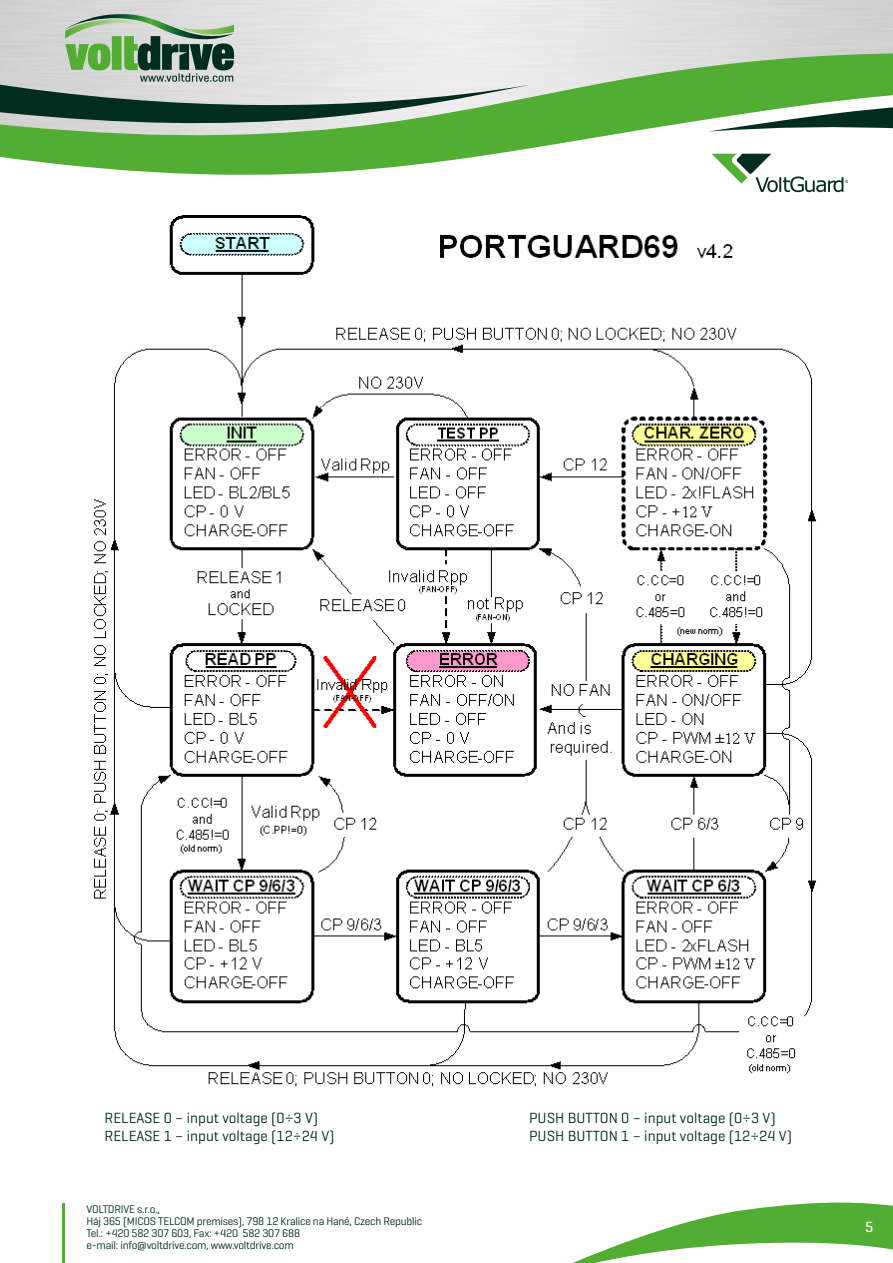
<style>
.page{position:relative;width:893px;height:1263px;background:#fff}
.page>*{position:absolute;margin:0;border:0;box-sizing:border-box;transform-origin:0 0}
.t1{font:15px "Geogrotesque";color:#002d1d}
.t2{font:500 15px "Geogrotesque";color:#fff}
.t3{font:11.25px/12px "Geogrotesque";letter-spacing:-.02em;color:#002d1d}
</style>
<div class="page">
<svg style="left:0;top:53px;width:893px;height:122px;fill:#52ae32"></svg>
<svg style="left:0;top:14px;width:530px;height:113px;background:#aebeb1"></svg>
<hr style="left:63px;top:1204px;width:2px;height:59px;background:#52ae32">
<svg style="left:573px;top:1202px;width:320px;height:61px"></svg>
<img style="left:94px;top:215px;width:722px;height:872px">
<svg style="left:711px;top:154px;width:137px;height:38px"></svg>
<h1 class="t1" style="left:105px;top:1109px;width:215px">RELEASE 0 – input voltage (0÷3 V)</h1>
<h1 class="t1" style="left:529px;top:1109px;width:248px">PUSH BUTTON 0 – input voltage (0÷3 V)</h1>
<h1 class="t1" style="left:105px;top:1127px;width:231px">RELEASE 1 – input voltage (12÷24 V)</h1>
<h1 class="t1" style="left:529px;top:1127px;width:264px">PUSH BUTTON 1 – input voltage (12÷24 V)</h1>
<p class="t3" style="left:86px;top:1202px;width:337px">VOLTDRIVE s.r.o.,<br>Háj 365 (MICOS TELCOM premises), 798 12 Kralice na Hané, Czech Republic Tel.: +420 582 307 603, Fax: +420 582 307 688<br>e-mail: info@voltdrive.com, www.voltdrive.com</p>
<h1 class="t2" style="left:865px;top:1217px;width:10px">5</h1>
</div>
